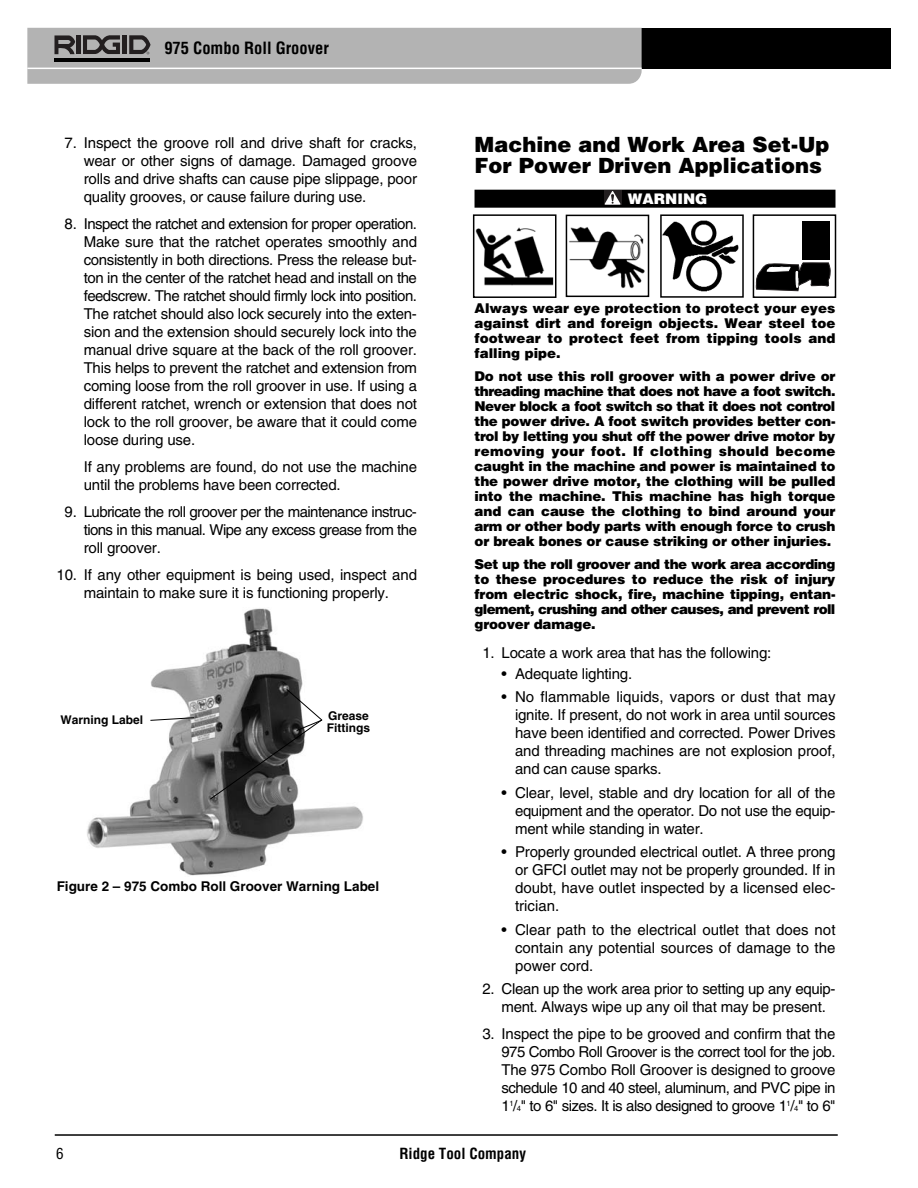
<style>
.page{position:relative;width:918px;height:1188px;background:#fff}
.page>*{position:absolute;margin:0;border:0;box-sizing:border-box;transform-origin:0 0}
.t1{font:900 21px/21px "Helvetica";color:#000}
.t2{font:700 condensed 16.5px "Helvetica";color:#000}
.t3{font:15px/18px "Helvetica";letter-spacing:-.01em;color:#000;text-align:justify}
.t4{font:700 condensed 15px "Helvetica";color:#000}
.t5{font:condensed 15px "Helvetica";color:#000}
.t6{font:900 14.7px "Helvetica";color:#fff}
.t7{font:900 13.5px/15px "Helvetica";letter-spacing:-.015em;color:#000;text-align:justify}
.t8{font:700 13.5px "Helvetica";color:#000}
.t9{font:700 12px/12px "Helvetica";color:#000}
.s1{font-size:7.5px}
</style>
<div class="page">
<div style="left:475px;top:190px;width:361px;height:18px;background:#000"></div>
<div style="left:604px;top:190px;width:17px;height:15px;background:#231f20"></div>
<svg style="left:605px;top:191px;width:16px;height:14px"></svg>
<hr style="left:55px;top:1134px;width:783px;height:2px;background:#000">
<div style="left:463px;top:28px;width:428px;height:41px;background:#000"></div>
<svg style="left:27px;top:28px;width:615px;height:56px;background:#aeaeae"></svg>
<img style="left:476px;top:227px;width:77px;height:59px">
<div style="left:473px;top:214px;width:83px;height:84px;border:2px solid #000"></div>
<svg style="left:756px;top:262px;width:75px;height:29px"></svg>
<div style="left:802px;top:222px;width:28px;height:38px;background:#000"></div>
<div style="left:753px;top:214px;width:83px;height:84px;border:2px solid #000"></div>
<img style="left:569px;top:226px;width:76px;height:63px">
<div style="left:566px;top:215px;width:83px;height:82px;border:2px solid #000"></div>
<img style="left:663px;top:220px;width:76px;height:72px">
<div style="left:660px;top:214px;width:84px;height:84px;border:2px solid #000"></div>
<img style="left:87px;top:608px;width:276px;height:268px">
<svg style="left:209px;top:688px;width:114px;height:112px"></svg>
<svg style="left:150px;top:717px;width:45px;height:4px"></svg>
<p class="t2" style="left:164px;top:41px;width:166px">975 Combo Roll Groover</p>
<p class="t3" style="left:84px;top:135px;width:335px;text-indent:-19px">7. Inspect the groove roll and drive shaft for cracks, wear or other signs of damage. Damaged groove rolls and drive shafts can cause pipe slippage, poor quality grooves, or cause failure during use.</p>
<p class="t3" style="left:84px;top:216px;width:335px;text-indent:-19px">8. Inspect the ratchet and extension for proper operation.<br>Make sure that the ratchet operates smoothly and consistently in both directions. Press the release but&shy;ton in the center of the ratchet head and install on the feedscrew. The ratchet should firmly lock into position.<br>The ratchet should also lock securely into the exten&shy;sion and the extension should securely lock into the manual drive square at the back of the roll groover.<br>This helps to prevent the ratchet and extension from coming loose from the roll groover in use. If using a different ratchet, wrench or extension that does not lock to the roll groover, be aware that it could come loose during use.</p>
<p class="t3" style="left:84px;top:459px;width:335px">If any problems are found, do not use the machine until the problems have been corrected.</p>
<p class="t3" style="left:84px;top:504px;width:335px;text-indent:-19px">9. Lubricate the roll groover per the maintenance instruc&shy;tions in this manual. Wipe any excess grease from the roll groover.</p>
<p class="t3" style="left:57px;top:567px;width:362px;text-align:center">10. If any other equipment is being used, inspect and maintain to make sure it is functioning properly.</p>
<p class="t9" style="left:60px;top:715px;width:84px">Warning Label</p>
<p class="t9" style="left:327px;top:711px;width:45px">Grease<br>Fittings</p>
<p class="t8" style="left:57px;top:881px;width:324px">Figure 2 – 975 Combo Roll Groover Warning Label</p>
<h1 class="t1" style="left:475px;top:136px;width:357px">Machine and Work Area Set-Up<br>For Power Driven Applications</h1>
<p class="t6" style="left:628px;top:193px;width:81px">WARNING</p>
<p class="t7" style="left:475px;top:302px;width:362px">Always wear eye protection to protect your eyes against dirt and foreign objects. Wear steel toe footwear to protect feet from tipping tools and falling pipe.</p>
<p class="t7" style="left:475px;top:370px;width:363px">Do not use this roll groover with a power drive or threading machine that does not have a foot switch.<br>Never block a foot switch so that it does not control the power drive. A foot switch provides better con&shy;trol by letting you shut off the power drive motor by removing your foot. If clothing should become caught in the machine and power is maintained to the power drive motor, the clothing will be pulled into the machine. This ma chine has high torque and can cause the clothing to bind around your arm or other body parts with enough force to crush or break bones or cause striking or other injuries.</p>
<p class="t7" style="left:475px;top:558px;width:363px">Set up the roll groover and the work area according to these procedures to reduce the risk of injury from electric shock, fire, machine tipping, entan&shy;glement, crushing and other causes, and prevent roll groover damage.</p>
<p class="t3" style="left:482px;top:645px;width:291px">1. Locate a work area that has the following:</p>
<p class="t3" style="left:502px;top:666px;width:132px">• Adequate lighting.</p>
<p class="t3" style="left:515px;top:689px;width:322px;text-indent:-14px">• No flammable liquids, vapors or dust that may ignite. If present, do not work in area until sources have been identified and corrected. Power Drives and threading machines are not explosion proof, and can cause sparks.</p>
<p class="t3" style="left:515px;top:785px;width:322px;text-indent:-14px">• Clear, level, stable and dry location for all of the equipment and the operator. Do not use the equip&shy;ment while standing in water.</p>
<p class="t3" style="left:515px;top:844px;width:322px;text-indent:-14px">• Properly grounded electrical outlet. A three prong or GFCI outlet may not be properly grounded. If in doubt, have outlet inspected by a licensed elec&shy;trician.</p>
<p class="t3" style="left:515px;top:922px;width:322px;text-indent:-14px">• Clear path to the electrical outlet that does not contain any potential sources of damage to the power cord.</p>
<p class="t3" style="left:502px;top:981px;width:336px;text-indent:-19px">2. Clean up the work area prior to setting up any equip&shy;ment. Always wipe up any oil that may be present.</p>
<p class="t3" style="left:502px;top:1026px;width:336px;text-indent:-19px">3. Inspect the pipe to be grooved and confirm that the 975 Combo Roll Groover is the correct tool for the job.<br>The 975 Combo Roll Groover is designed to groove schedule 10 and 40 steel, aluminum, and PVC pipe in 1<sup>1</sup>/<span class="s1">4</span>" to 6" sizes. It is also designed to groove 1<sup>1</sup>/<span class="s1">4</span>" to 6"</p>
<p class="t5" style="left:56px;top:1148px;width:9px">6</p>
<p class="t4" style="left:399px;top:1148px;width:128px">Ridge Tool Company</p>
</div>
